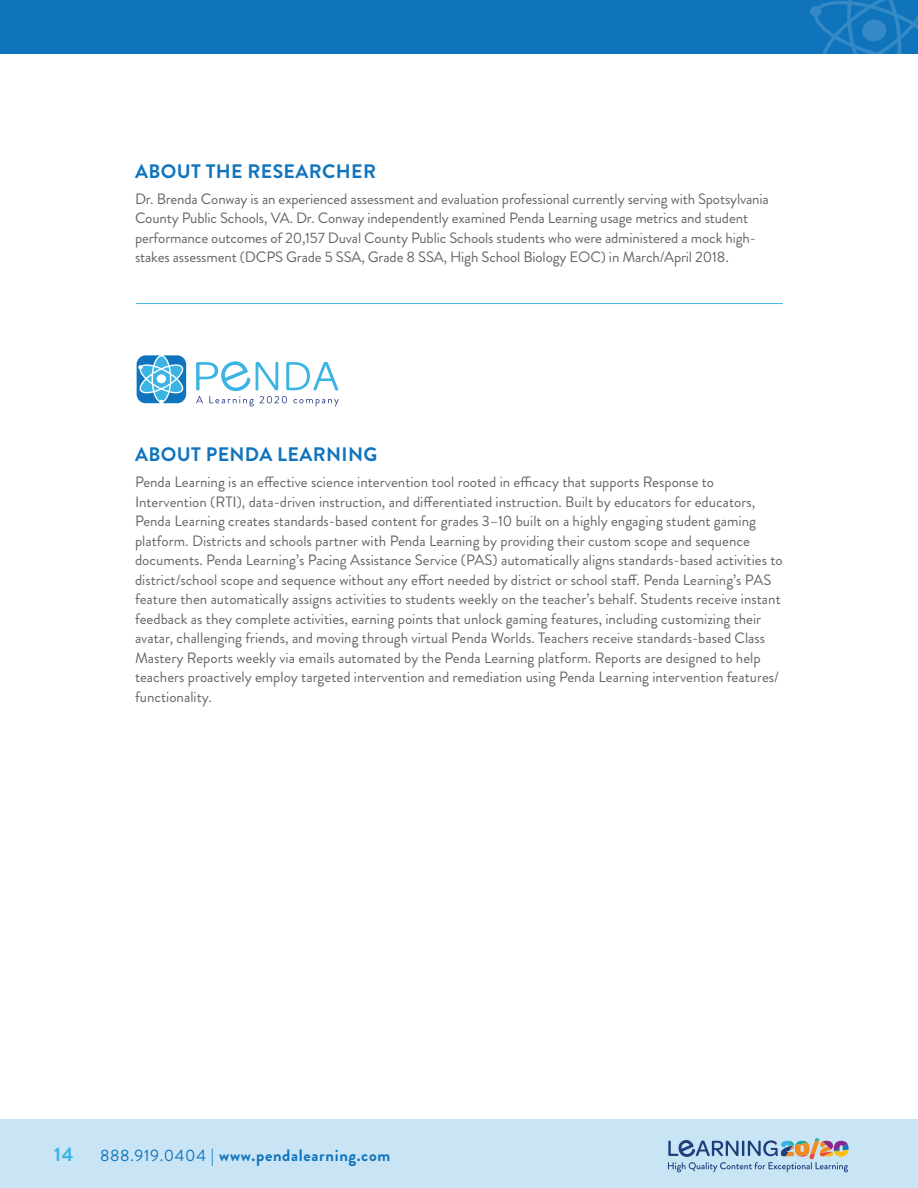
<style>
.page{position:relative;width:918px;height:1188px;background:#fff}
.page>*{position:absolute;margin:0;border:0;box-sizing:border-box;transform-origin:0 0}
.t1{font:700 19.5px "Brandon Grotesque";letter-spacing:.02em;color:#1074bc}
.t2{font:700 19.5px "Brandon Grotesque";color:#3bb4e4}
.t3{font:700 16.5px "Brandon Grotesque";letter-spacing:.04em;color:#1074bc}
.t4{font:15px/19.5px "Brandon Grotesque";color:#62656a}
.s1{font-weight:400}
</style>
<div class="page">
<div style="left:0;top:1119px;width:918px;height:69px;background:#c8e4f5"></div>
<svg style="left:668px;top:1138px;width:181px;height:34px"></svg>
<div style="left:0;top:0;width:918px;height:54px;background:#1074bc"></div>
<svg style="left:810px;top:0;width:108px;height:54px"></svg>
<hr style="left:136px;top:303px;width:647px;height:1px;background:#3bb4e4">
<svg style="left:137px;top:355px;width:49px;height:48px;background:#59adda"></svg>
<svg style="left:196px;top:361px;width:143px;height:46px"></svg>
<h1 class="t1" style="left:135px;top:157px;width:243px">ABOUT THE RESEARCHER</h1>
<p class="t4" style="left:135px;top:189px;width:635px">Dr. Brenda Conway is an experienced assessment and evaluation professional currently serving with Spotsylvania County Public Schools, VA. Dr. Conway independently examined Penda Learning usage metrics and student performance outcomes of 20,157 Duval County Public Schools students who were administered a mock high&shy;stakes assessment (DCPS Grade 5 SSA, Grade 8 SSA, High School Biology EOC) in March/April 2018.</p>
<h1 class="t1" style="left:135px;top:441px;width:244px">ABOUT PENDA LEARNING</h1>
<p class="t4" style="left:135px;top:473px;width:649px">Penda Learning is an effective science intervention tool rooted in efficacy that supports Response to Intervention (RTI), data-driven instruction, and differentiated instruction. Built by educators for educators, Penda Learning creates standards-based content for grades 3–10 built on a highly engaging student gaming platform. Districts and schools partner with Penda Learning by providing their custom scope and sequence documents. Penda Learning’s Pacing Assistance Service (PAS) automatically aligns standards-based activities to district/school scope and sequence without any effort needed by district or school staff. Penda Learning’s PAS feature then automatically assigns activities to students weekly on the teacher’s behalf. Students receive instant feedback as they complete activities, earning points that unlock gaming features, including customizing their avatar, challenging friends, and moving through virtual Penda Worlds. Teachers receive standards-based Class Mastery Reports weekly via emails automated by the Penda Learning platform. Reports are designed to help teachers proactively employ targeted intervention and remediation using Penda Learning intervention features/ functionality.</p>
<h1 class="t2" style="left:54px;top:1141px;width:21px">14</h1>
<p class="t3" style="left:100px;top:1144px;width:292px"><span class="s1">888.919.0404 |</span> www.pendalearning.com</p>
</div>
